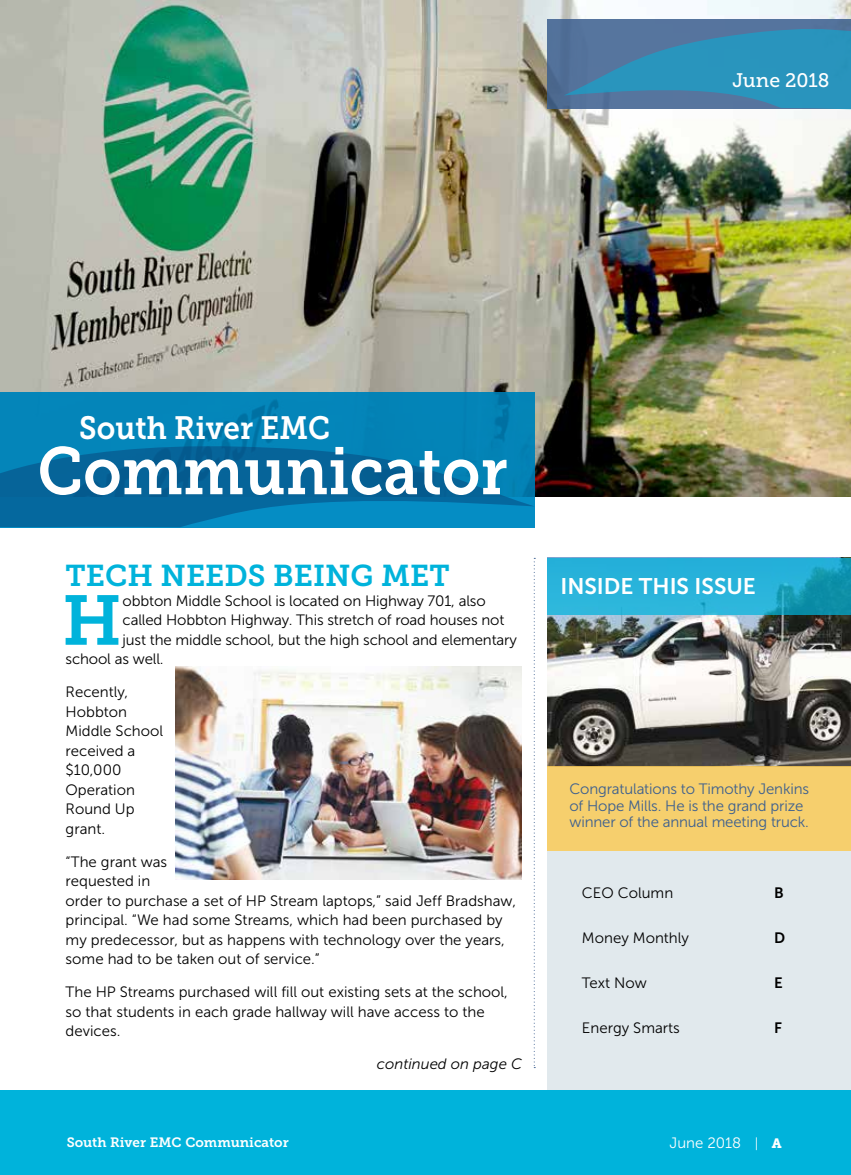
<style>
.page{position:relative;width:851px;height:1175px;background:#fff}
.page>*{position:absolute;margin:0;border:0;box-sizing:border-box;transform-origin:0 0}
.t1{font:69.9px "Museo Slab 700";color:#00b3db}
.t2{font:66.6px "Museo Slab 700";color:#fff;scale:.92 1}
.t3{font:32.1px "Museo Slab 700";color:#fff;scale:.92 1}
.t4{font:30px "Museo Slab 700";color:#00b3db}
.t5{font:22.5px "Museo Sans 700";color:#fff}
.t6{font:19.5px "Museo Slab 500";color:#fff}
.t7{font:15px/19.5px "Museo Sans 300";color:#000}
.t8{font:15px/16.5px "Museo Sans 300";letter-spacing:-.01em;color:#3c5f8f}
.t9{font:italic 15px "Museo Sans 300";color:#000}
.t10{font:15px "Museo Sans 300";color:#fff}
.t11{font:15px "Museo Sans 700";color:#000}
.t12{font:13.5px "Museo Slab 700";color:#fff}
.s1{font-size:13.5px}
.s2{font-family:"Museo Slab 900";font-size:13.5px}
</style>
<div class="page">
<img style="left:0;top:0;width:850px;height:497px">
<div style="left:547px;top:558px;width:303px;height:616px;background:#e1e9ed"></div>
<img style="left:548px;top:557px;width:302px;height:209px">
<svg style="left:547px;top:558px;width:303px;height:56px;background:#24add2"></svg>
<div style="left:0;top:1089px;width:850px;height:85px;background:#00b3db"></div>
<div style="left:547px;top:19px;width:303px;height:89px;background:linear-gradient(to bottom,#5676a0,#48658a)"></div>
<div style="left:547px;top:767px;width:303px;height:83px;background:#f6cf6d"></div>
<svg style="left:0;top:392px;width:535px;height:135px;background:#0478ac"></svg>
<svg style="left:563px;top:28px;width:287px;height:82px;background:#3c89b1"></svg>
<svg style="left:533px;top:558px;width:2px;height:510px"></svg>
<img style="left:176px;top:666px;width:345px;height:213px">
<h3 class="t6" style="left:732px;top:70px;width:99px">June 2018</h3>
<h3 class="t3" style="left:79px;top:410px;width:274px">South River EMC</h3>
<h2 class="t2" style="left:37px;top:433px;width:512px">Communicator</h2>
<h3 class="t4" style="left:66px;top:559px;width:385px">TECH NEEDS BEING MET</h3>
<h1 class="t1" style="left:62px;top:581px;width:61px">H</h1>
<p class="t7" style="left:123px;top:591px;width:364px">obbton Middle School is located on Highway 701, also</p>
<p class="t7" style="left:123px;top:610px;width:383px">called Hobbton Highway. This stretch of road houses not</p>
<p class="t7" style="left:123px;top:630px;width:396px">just the middle school, but the high school and elementary</p>
<p class="t7" style="left:66px;top:649px;width:99px">school as well.</p>
<p class="t7" style="left:66px;top:682px;width:99px">Recently,<br>Hobbton<br>Middle School received a $10,000<br>Operation<br>Round Up grant.</p>
<p class="t7" style="left:66px;top:852px;width:452px">“The grant was<br>requested in<br>order to purchase a set of HP Stream laptops,” said Jeff Bradshaw, principal. “We had some Streams, which had been purchased by my predecessor, but as happens with technology over the years, some had to be taken out of service.”</p>
<p class="t7" style="left:66px;top:982px;width:444px">The HP Streams purchased will fill out existing sets at the school, so that students in each grade hallway will have access to the devices.</p>
<p class="t9" style="left:377px;top:1056px;width:146px">continued on page C</p>
<p class="t12" style="left:67px;top:1135px;width:223px">South River EMC Communicator</p>
<h3 class="t5" style="left:560px;top:574px;width:197px">INSIDE THIS ISSUE</h3>
<p class="t8" style="left:569px;top:781px;width:241px">Congratulations to Timothy Jenkins of Hope Mills. He is the grand prize winner of the annual meeting truck.</p>
<p class="t7" style="left:582px;top:883px;width:93px">CEO Column</p>
<p class="t11" style="left:774px;top:884px;width:11px">B</p>
<p class="t7" style="left:582px;top:928px;width:108px">Money Monthly</p>
<p class="t11" style="left:774px;top:929px;width:13px">D</p>
<p class="t7" style="left:582px;top:973px;width:66px">Text Now</p>
<p class="t11" style="left:774px;top:974px;width:10px">E</p>
<p class="t7" style="left:582px;top:1018px;width:99px">Energy Smarts</p>
<p class="t11" style="left:774px;top:1019px;width:9px">F</p>
<p class="t10" style="left:669px;top:1134px;width:114px">June 2018 <span class="s1">|</span> <span class="s2">A</span></p>
</div>
